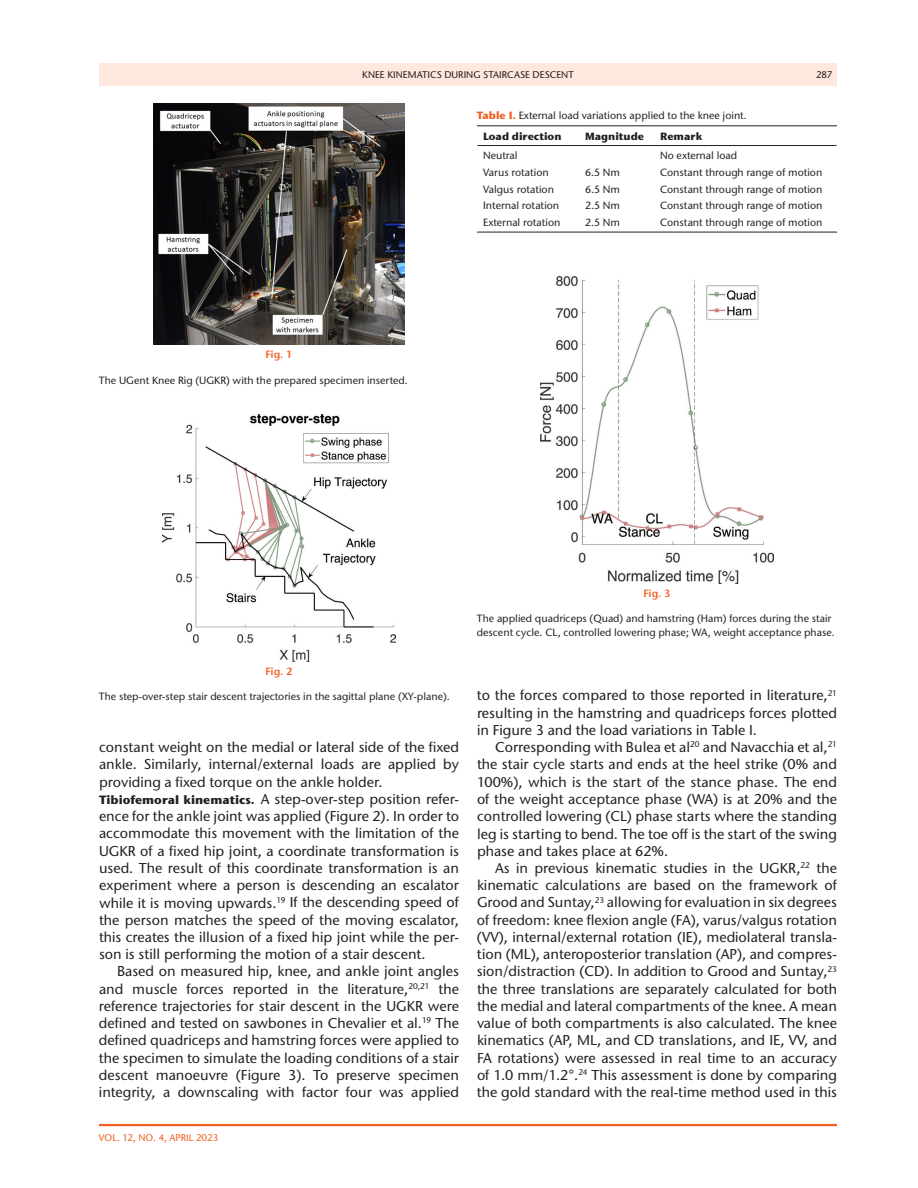
<style>
.page{position:relative;width:918px;height:1188px;background:#fff}
.page>*{position:absolute;margin:0;border:0;box-sizing:border-box;transform-origin:0 0}
.t1{font:500 14.25px/17.2px "Stone Sans ITC Pro";color:#231f20;text-align:justify}
.t2{font:500 10.5px/20.1px "Stone Sans ITC Pro";color:#231f20}
.t3{font:600 10.5px "Stone Sans ITC Pro";letter-spacing:-.005em;color:#f15f23}
.t4{font:700 10.5px "Stone Sans ITC Pro";color:#231f20}
.t5{font:500 9.75px "Stone Sans ITC Pro";color:#231f20}
.t6{font:500 9.75px "Stone Sans ITC Pro";color:#f15f23}
.s1{font-weight:700;color:#f15f23}
.s2{font-weight:700}
.s3{font-weight:700;font-size:12px}
</style>
<div class="page">
<hr style="left:99px;top:1124px;width:738px;height:2px;background:#f15f23">
<div style="left:99px;top:63px;width:738px;height:23px;background:#fee7dc"></div>
<img style="left:153px;top:104px;width:252px;height:241px">
<hr style="left:477px;top:125px;width:102px;height:1px;background:#231f20">
<hr style="left:579px;top:125px;width:75px;height:1px;background:#231f20">
<hr style="left:654px;top:125px;width:183px;height:1px;background:#231f20">
<hr style="left:477px;top:232px;width:102px;height:1px;background:#231f20">
<hr style="left:579px;top:232px;width:75px;height:1px;background:#231f20">
<hr style="left:654px;top:232px;width:183px;height:1px;background:#231f20">
<svg style="left:477px;top:126px;width:360px;height:106px"></svg>
<img style="left:162px;top:414px;width:234px;height:247px">
<img style="left:540px;top:276px;width:234px;height:307px">
<p class="t5" style="left:362px;top:68px;width:213px">KNEE KINEMATICS DURING STAIRCASE DESCENT</p>
<p class="t5" style="left:816px;top:68px;width:18px">287</p>
<p class="t2" style="left:483px;top:106px;width:265px;text-indent:-6px"><span class="s1">Table I.</span> External load variations applied to the knee joint.<br><span class="s2">Load direction</span></p>
<p class="t4" style="left:585px;top:129px;width:61px">Magnitude</p>
<p class="t4" style="left:660px;top:129px;width:44px">Remark</p>
<p class="t3" style="left:265px;top:348px;width:29px">Fig. 1</p>
<p class="t2" style="left:99px;top:370px;width:310px">The UGent Knee Rig (UGKR) with the prepared specimen inserted.</p>
<p class="t2" style="left:483px;top:145px;width:36px">Neutral</p>
<p class="t2" style="left:660px;top:145px;width:79px">No external load</p>
<p class="t2" style="left:483px;top:162px;width:67px">Varus rotation</p>
<p class="t2" style="left:585px;top:162px;width:36px">6.5 Nm</p>
<p class="t2" style="left:660px;top:162px;width:164px">Constant through range of motion</p>
<p class="t2" style="left:483px;top:179px;width:72px">Valgus rotation</p>
<p class="t2" style="left:585px;top:179px;width:36px">6.5 Nm</p>
<p class="t2" style="left:660px;top:179px;width:164px">Constant through range of motion</p>
<p class="t2" style="left:483px;top:196px;width:78px">Internal rotation</p>
<p class="t2" style="left:585px;top:196px;width:36px">2.5 Nm</p>
<p class="t2" style="left:660px;top:196px;width:164px">Constant through range of motion</p>
<p class="t2" style="left:483px;top:212px;width:79px">External rotation</p>
<p class="t2" style="left:585px;top:212px;width:36px">2.5 Nm</p>
<p class="t2" style="left:660px;top:212px;width:164px">Constant through range of motion</p>
<p class="t3" style="left:265px;top:664px;width:29px">Fig. 2</p>
<p class="t2" style="left:99px;top:686px;width:352px">The step-over-step stair descent trajectories in the sagittal plane (XY-plane).</p>
<p class="t1" style="left:99px;top:739px;width:362px;text-align:left">constant weight on the medial or lateral side of the fixed ankle. Similarly, internal/external loads are applied by providing a fixed torque on the ankle holder.<br><span class="s3">Tibiofemoral kinematics.</span> A step-over-step position refer&shy;ence for the ankle joint was applied (Figure 2). In order to accommodate this movement with the limitation of the UGKR of a fixed hip joint, a coordinate transformation is used. The result of this coordinate transformation is an experiment where a person is descending an escalator while it is moving upwards.<sup>19</sup> If the descending speed of the person matches the speed of the moving escalator, this creates the illusion of a fixed hip joint while the per&shy;son is still performing the motion of a stair descent.</p>
<p class="t1" style="left:99px;top:963px;width:362px;text-indent:18px">Based on measured hip, knee, and ankle joint angles and muscle forces reported in the literature,<sup>20,21</sup> the reference trajectories for stair descent in the UGKR were defined and tested on sawbones in Chevalier et al.<sup>19</sup> The defined quadriceps and hamstring forces were applied to the specimen to simulate the loading conditions of a stair descent manoeuvre (Figure 3). To preserve specimen integrity, a downscaling with factor four was applied</p>
<p class="t6" style="left:99px;top:1132px;width:121px">VOL. 12, NO. 4, APRIL 2023</p>
<p class="t3" style="left:643px;top:586px;width:29px">Fig. 3</p>
<p class="t2" style="left:477px;top:612px;width:359px;line-height:13.5px">The applied quadriceps (Quad) and hamstring (Ham) forces during the stair descent cycle. CL, controlled lowering phase; WA, weight acceptance phase.</p>
<p class="t1" style="left:477px;top:687px;width:362px">to the forces compared to those reported in literature,<sup>21 </sup>resulting in the hamstring and quadriceps forces plotted in Figure 3 and the load variations in Table I.</p>
<p class="t1" style="left:477px;top:739px;width:362px;text-indent:18px">Corresponding with Bulea et al<sup>20</sup> and Navacchia et al,<sup>21 </sup>the stair cycle starts and ends at the heel strike (0% and 100%), which is the start of the stance phase. The end of the weight acceptance phase (WA) is at 20% and the controlled lowering (CL) phase starts where the standing leg is starting to bend. The toe off is the start of the swing phase and takes place at 62%.</p>
<p class="t1" style="left:477px;top:859px;width:362px;text-indent:18px">As in previous kinematic studies in the UGKR,<sup>22</sup> the kinematic calculations are based on the framework of Grood and Suntay,<sup>23</sup> allowing for evaluation in six degrees of freedom: knee flexion angle (FA), varus/valgus rotation (VV), internal/external rotation (IE), mediolateral transla&shy;tion (ML), anteroposterior translation (AP), and compres&shy;sion/distraction (CD). In addition to Grood and Suntay,<sup>23 </sup>the three translations are separately calculated for both the medial and lateral compartments of the knee. A mean value of both compartments is also calculated. The knee kinematics (AP, ML, and CD translations, and IE, VV, and FA rotations) were assessed in real time to an accuracy of 1.0 mm/1.2°.<sup>24</sup> This assessment is done by comparing the gold standard with the real-time method used in this</p>
</div>
